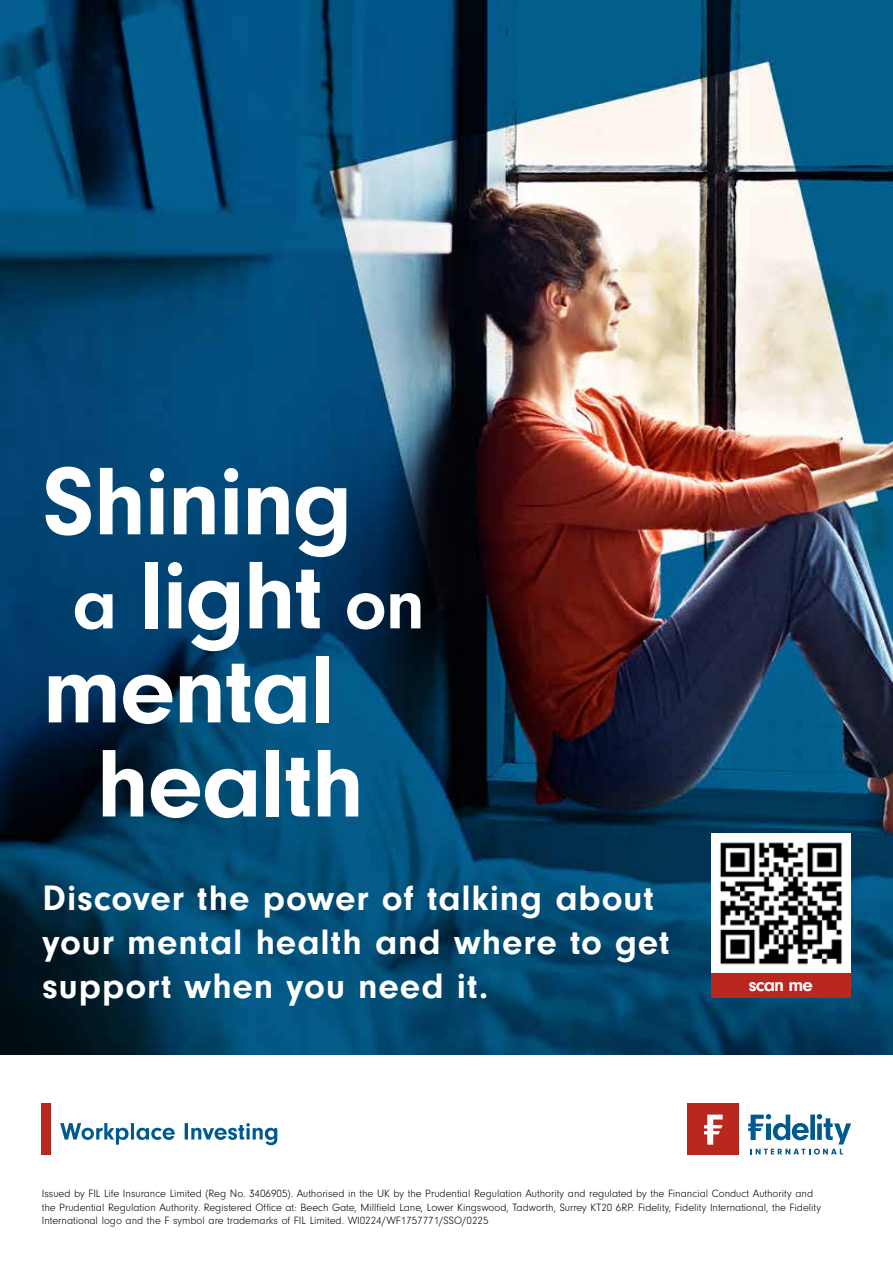
<style>
.page{position:relative;width:893px;height:1263px;background:#fff}
.page>*{position:absolute;margin:0;border:0;box-sizing:border-box;transform-origin:0 0}
.t1{font:700 99.6px "Neuzeit Gro";letter-spacing:-.015em;color:#fff}
.t2{font:700 36.75px/44px "Neuzeit Gro";letter-spacing:.025em;color:#fff}
.t3{font:700 18.75px "Neuzeit Gro";letter-spacing:-.045em;color:#fff}
.t4{font:300 10.95px/13.5px "Neuzeit Gro";color:#000}
.s1{font-size:73.65px}
</style>
<div class="page">
<div style="left:687px;top:1103px;width:52px;height:51px;background:#b8281f"></div>
<svg style="left:704px;top:1115px;width:19px;height:30px"></svg>
<svg style="left:748px;top:1114px;width:103px;height:40px"></svg>
<div style="left:42px;top:1103px;width:9px;height:52px;background:#b8281f"></div>
<svg style="left:60px;top:1123px;width:217px;height:22px"></svg>
<img style="left:0;top:0;width:893px;height:1054px">
<div style="left:711px;top:972px;width:139px;height:26px;background:#b8281f"></div>
<img style="left:711px;top:833px;width:139px;height:139px">
<h1 class="t1" style="left:43px;top:446px;width:312px">Shining</h1>
<h1 class="t1" style="left:72px;top:540px;width:354px"><span class="s1">a</span> light <span class="s1">on</span></h1>
<h1 class="t1" style="left:42px;top:634px;width:294px">mental</h1>
<h1 class="t1" style="left:97px;top:728px;width:269px">health</h1>
<h2 class="t2" style="left:43px;top:876px;width:628px">Discover the power of talking about your mental health and where to get support when you need it.</h2>
<h3 class="t3" style="left:749px;top:974px;width:66px">scan me</h3>
<p class="t4" style="left:42px;top:1187px;width:781px">Issued by FIL Life Insurance Limited (Reg No. 3406905). Authorised in the UK by the Prudential Regulation Authority and regulated by the Financial Conduct Authority and the Prudential Regulation Authority. Registered Office at: Beech Gate, Millfield Lane, Lower Kingswood, Tadworth, Surrey KT20 6RP. Fidelity, Fidelity International, the Fidelity<br>International logo and the F symbol are trademarks of FIL Limited. WI0224/WF1757771/SSO/0225</p>
</div>
